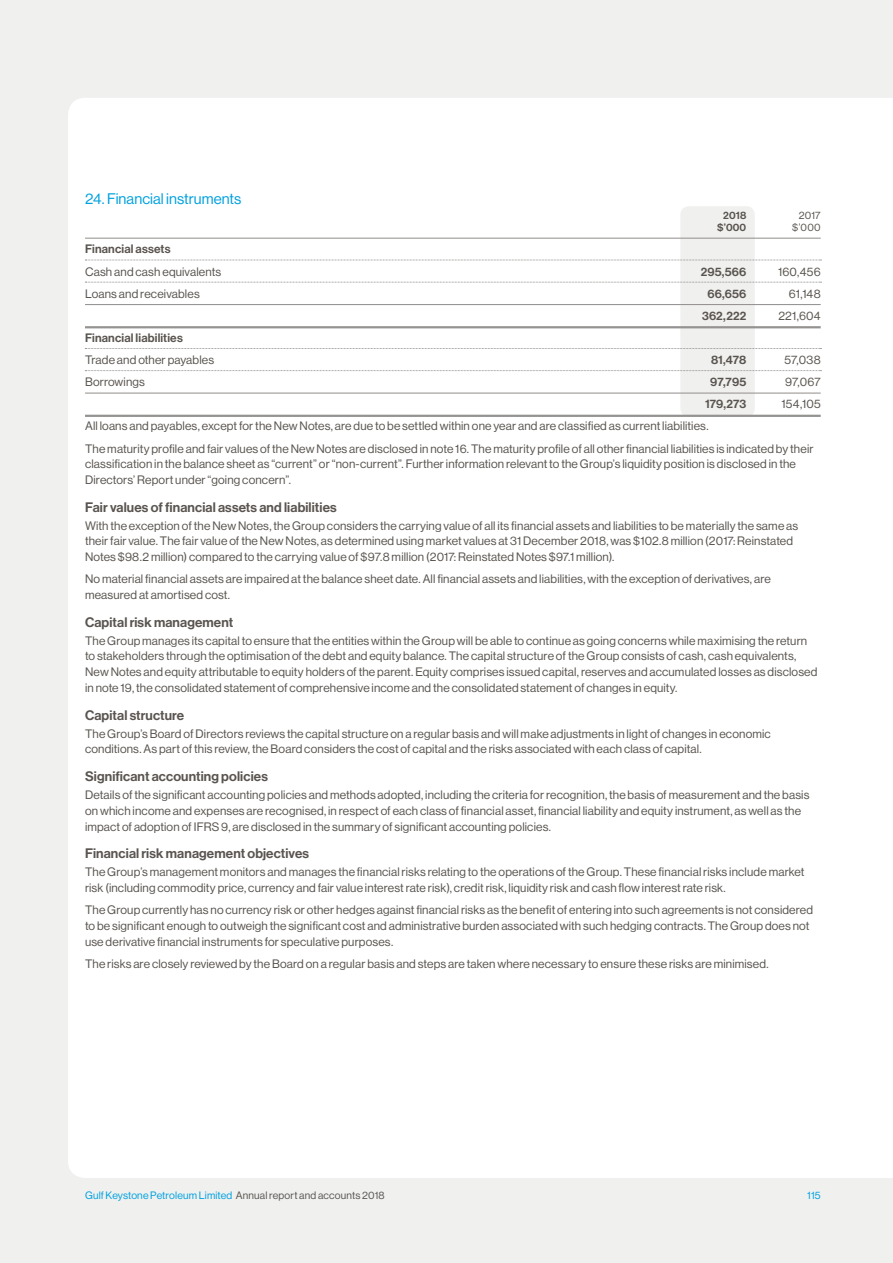
<style>
.page{position:relative;width:893px;height:1263px;background:#f0f0ef}
.page>*{position:absolute;margin:0;border:0;box-sizing:border-box;transform-origin:0 0}
.t1{font:15px "Haas Grot Disp 55 Roman";letter-spacing:.005em;color:#00a1df}
.t2{font:500 13.5px "Haas Grot Disp 65";letter-spacing:.01em;color:#59544f}
.t3{font:12px/15.8px "Haas Grot Disp 55 Roman";letter-spacing:.015em;color:#59544f}
.t4{font:500 12px "Haas Grot Disp 65";letter-spacing:.015em;color:#59544f}
.t5{font:10.5px "Haas Grot Disp 55 Roman";letter-spacing:.015em;color:#00a1df}
.t6{font:500 10.5px "Haas Grot Disp 65";letter-spacing:.015em;color:#59544f}
.t7{font:10.5px "Haas Grot Disp 55 Roman";letter-spacing:.015em;color:#59544f}
.s1{color:#59544f}
</style>
<div class="page">
<div style="left:68px;top:98px;width:825px;height:1080px;background:#fff"></div>
<div style="left:680px;top:206px;width:75px;height:211px;background:#f0f0ef;border-radius:9px"></div>
<hr style="left:85px;top:238px;width:736px;height:1px;background:#959391">
<svg style="left:85px;top:260px;width:736px;height:1px"></svg>
<svg style="left:85px;top:282px;width:736px;height:1px"></svg>
<hr style="left:85px;top:304px;width:736px;height:1px;background:#959391">
<hr style="left:85px;top:326px;width:736px;height:2px;background:#959391">
<svg style="left:85px;top:348px;width:736px;height:1px"></svg>
<svg style="left:85px;top:370px;width:736px;height:1px"></svg>
<hr style="left:85px;top:393px;width:736px;height:1px;background:#959391">
<hr style="left:85px;top:415px;width:736px;height:2px;background:#959391">
<p class="t1" style="left:85px;top:190px;width:158px">24. Financial instruments</p>
<p class="t6" style="left:723px;top:209px;width:25px">2018</p>
<p class="t7" style="left:799px;top:209px;width:23px">2017</p>
<p class="t6" style="left:717px;top:221px;width:31px">$’000</p>
<p class="t7" style="left:792px;top:222px;width:30px">$’000</p>
<p class="t4" style="left:85px;top:242px;width:87px">Financial assets</p>
<p class="t3" style="left:85px;top:263px;width:138px">Cash and cash equivalents</p>
<p class="t4" style="left:701px;top:264px;width:47px">295,566</p>
<p class="t3" style="left:778px;top:263px;width:44px">160,456</p>
<p class="t3" style="left:85px;top:286px;width:116px">Loans and receivables</p>
<p class="t4" style="left:707px;top:286px;width:40px">66,656</p>
<p class="t3" style="left:789px;top:286px;width:33px">61,148</p>
<p class="t4" style="left:702px;top:309px;width:46px">362,222</p>
<p class="t3" style="left:778px;top:308px;width:44px">221,604</p>
<p class="t4" style="left:85px;top:331px;width:99px">Financial liabilities</p>
<p class="t3" style="left:85px;top:352px;width:131px">Trade and other payables</p>
<p class="t4" style="left:711px;top:353px;width:37px">81,478</p>
<p class="t3" style="left:784px;top:352px;width:38px">57,038</p>
<p class="t3" style="left:85px;top:374px;width:61px">Borrowings</p>
<p class="t4" style="left:710px;top:375px;width:37px">97,795</p>
<p class="t3" style="left:785px;top:374px;width:37px">97,067</p>
<p class="t4" style="left:705px;top:397px;width:43px">179,273</p>
<p class="t3" style="left:782px;top:396px;width:41px">154,105</p>
<p class="t3" style="left:85px;top:415px;width:730px;line-height:22.2px">All loans and payables, except for the New Notes, are due to be settled within one year and are classified as current liabilities.<br>The maturity profile and fair values of the New Notes are disclosed in note 16. The maturity profile of all other financial liabilities is indicated by their</p>
<p class="t3" style="left:85px;top:456px;width:712px">classification in the balance sheet as “current” or “non-current”. Further information relevant to the Group’s liquidity position is disclosed in the<br>Directors’ Report under “going concern”.</p>
<p class="t2" style="left:85px;top:499px;width:253px">Fair values of financial assets and liabilities</p>
<p class="t3" style="left:85px;top:518px;width:715px">With the exception of the New Notes, the Group considers the carrying value of all its financial assets and liabilities to be materially the same as their fair value. The fair value of the New Notes, as determined using market values at 31 December 2018, was $102.8 million (2017: Reinstated<br>Notes $98.2 million) compared to the carrying value of $97.8 million (2017: Reinstated Notes $97.1 million).</p>
<p class="t3" style="left:85px;top:571px;width:687px">No material financial assets are impaired at the balance sheet date. All financial assets and liabilities, with the exception of derivatives, are measured at amortised cost.</p>
<p class="t2" style="left:85px;top:614px;width:150px">Capital risk management</p>
<p class="t3" style="left:85px;top:633px;width:734px">The Group manages its capital to ensure that the entities within the Group will be able to continue as going concerns while maximising the return to stakeholders through the optimisation of the debt and equity balance. The capital structure of the Group consists of cash, cash equivalents, New Notes and equity attributable to equity holders of the parent. Equity comprises issued capital, reserves and accumulated losses as disclosed in note 19, the consolidated statement of comprehensive income and the consolidated statement of changes in equity.</p>
<p class="t2" style="left:85px;top:707px;width:101px">Capital structure</p>
<p class="t3" style="left:85px;top:726px;width:687px">The Group’s Board of Directors reviews the capital structure on a regular basis and will make adjustments in light of changes in economic conditions. As part of this review, the Board considers the cost of capital and the risks associated with each class of capital.</p>
<p class="t2" style="left:85px;top:768px;width:184px">Significant accounting policies</p>
<p class="t3" style="left:85px;top:787px;width:726px">Details of the significant accounting policies and methods adopted, including the criteria for recognition, the basis of measurement and the basis on which income and expenses are recognised, in respect of each class of financial asset, financial liability and equity instrument, as well as the impact of adoption of IFRS 9, are disclosed in the summary of significant accounting policies.</p>
<p class="t2" style="left:85px;top:846px;width:226px">Financial risk management objectives</p>
<p class="t3" style="left:85px;top:864px;width:721px">The Group’s management monitors and manages the financial risks relating to the operations of the Group. These financial risks include market risk (including commodity price, currency and fair value interest rate risk), credit risk, liquidity risk and cash flow interest rate risk.</p>
<p class="t3" style="left:85px;top:902px;width:730px">The Group currently has no currency risk or other hedges against financial risks as the benefit of entering into such agreements is not considered to be significant enough to outweigh the significant cost and administrative burden associated with such hedging contracts. The Group does not use derivative financial instruments for speculative purposes.</p>
<p class="t3" style="left:85px;top:956px;width:685px">The risks are closely reviewed by the Board on a regular basis and steps are taken where necessary to ensure these risks are minimised.</p>
<p class="t5" style="left:85px;top:1189px;width:301px">Gulf Keystone Petroleum Limited <span class="s1">Annual report and accounts 2018</span></p>
<p class="t5" style="left:807px;top:1189px;width:15px">115</p>
</div>
